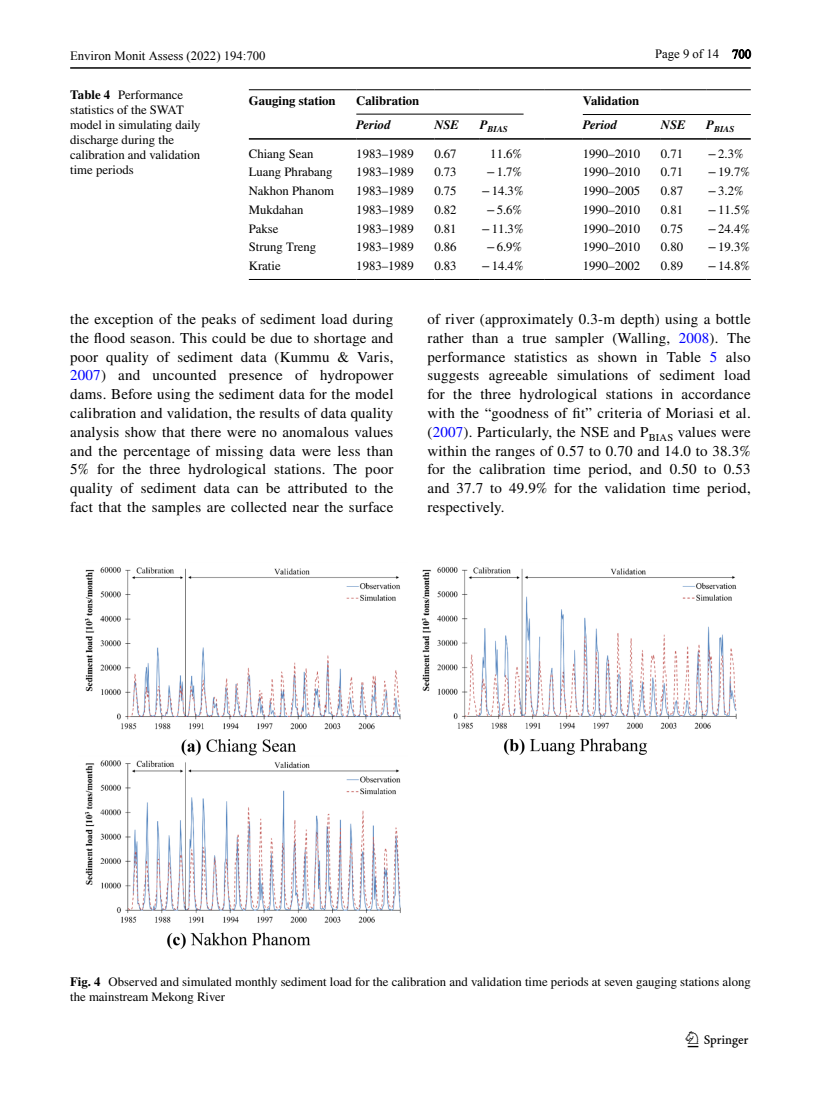
<style>
.page{position:relative;width:821px;height:1106px;background:#fff}
.page>*{position:absolute;margin:0;border:0;box-sizing:border-box;transform-origin:0 0}
.t1{font:22.5px "Springnew Regular 3";color:#000}
.t2{font:15px/18.8px "STIX";letter-spacing:.015em;color:#000;text-align:justify}
.t3{font:12.75px/15px "STIX";color:#000}
.t4{font:12.75px "Times New Roman";color:#000}
.t5{font:700 12.75px "STIX";color:#000}
.t6{font:italic 700 12.75px "STIX";color:#000}
.t7{font:italic 700 8.85px "STIX";color:#000}
.s1{font-weight:700}
.s2{color:#00f}
</style>
<div class="page">
<hr style="left:70px;top:67px;width:680px;height:2px;background:#000">
<hr style="left:249px;top:89px;width:107px;height:1px;background:#000">
<hr style="left:249px;top:138px;width:107px;height:2px;background:#000">
<hr style="left:356px;top:89px;width:78px;height:1px;background:#000">
<hr style="left:434px;top:89px;width:46px;height:1px;background:#000">
<hr style="left:480px;top:89px;width:64px;height:1px;background:#000">
<hr style="left:544px;top:89px;width:39px;height:1px;background:#000">
<hr style="left:583px;top:89px;width:78px;height:1px;background:#000">
<hr style="left:661px;top:89px;width:45px;height:1px;background:#000">
<hr style="left:706px;top:89px;width:44px;height:1px;background:#000">
<hr style="left:356px;top:138px;width:78px;height:2px;background:#000">
<hr style="left:434px;top:138px;width:46px;height:2px;background:#000">
<hr style="left:480px;top:138px;width:64px;height:2px;background:#000">
<hr style="left:544px;top:138px;width:39px;height:2px;background:#000">
<hr style="left:583px;top:138px;width:78px;height:2px;background:#000">
<hr style="left:661px;top:138px;width:45px;height:2px;background:#000">
<hr style="left:706px;top:138px;width:44px;height:2px;background:#000">
<hr style="left:249px;top:279px;width:107px;height:1px;background:#000">
<hr style="left:356px;top:279px;width:78px;height:1px;background:#000">
<hr style="left:434px;top:279px;width:46px;height:1px;background:#000">
<hr style="left:480px;top:279px;width:64px;height:1px;background:#000">
<hr style="left:544px;top:279px;width:39px;height:1px;background:#000">
<hr style="left:583px;top:279px;width:78px;height:1px;background:#000">
<hr style="left:661px;top:279px;width:45px;height:1px;background:#000">
<hr style="left:706px;top:279px;width:44px;height:1px;background:#000">
<hr style="left:356px;top:114px;width:167px;height:1px;background:#000">
<hr style="left:583px;top:114px;width:167px;height:1px;background:#000">
<img style="left:85px;top:566px;width:652px;height:383px">
<p class="t4" style="left:70px;top:51px;width:197px">Environ Monit Assess (2022) 194:700</p>
<p class="t4" style="left:655px;top:49px;width:98px">Page 9 of 14 700</p>
<p class="t3" style="left:70px;top:88px;width:132px"><span class="s1">Table 4</span> Performance statistics of the SWAT model in simulating daily discharge during the calibration and validation time periods</p>
<p class="t5" style="left:249px;top:93px;width:88px">Gauging station</p>
<p class="t5" style="left:356px;top:93px;width:64px">Calibration</p>
<p class="t5" style="left:583px;top:93px;width:58px">Validation</p>
<p class="t6" style="left:356px;top:116px;width:36px">Period</p>
<p class="t6" style="left:434px;top:116px;width:26px">NSE</p>
<p class="t7" style="left:480px;top:123px;width:30px"><sup>P</sup>BIAS</p>
<p class="t6" style="left:583px;top:116px;width:36px">Period</p>
<p class="t6" style="left:661px;top:116px;width:26px">NSE</p>
<p class="t7" style="left:706px;top:123px;width:30px"><sup>P</sup>BIAS</p>
<p class="t3" style="left:249px;top:147px;width:66px">Chiang Sean</p>
<p class="t3" style="left:356px;top:147px;width:59px">1983–1989</p>
<p class="t3" style="left:434px;top:147px;width:24px">0.67</p>
<p class="t3" style="left:490px;top:147px;width:33px">11.6%</p>
<p class="t3" style="left:583px;top:147px;width:59px">1990–2010</p>
<p class="t3" style="left:661px;top:147px;width:24px">0.71</p>
<p class="t3" style="left:708px;top:147px;width:37px">−2.3%</p>
<p class="t3" style="left:249px;top:165px;width:85px">Luang Phrabang</p>
<p class="t3" style="left:356px;top:165px;width:59px">1983–1989</p>
<p class="t3" style="left:434px;top:165px;width:24px">0.73</p>
<p class="t3" style="left:486px;top:165px;width:37px">−1.7%</p>
<p class="t3" style="left:583px;top:165px;width:59px">1990–2010</p>
<p class="t3" style="left:661px;top:165px;width:24px">0.71</p>
<p class="t3" style="left:708px;top:165px;width:44px">−19.7%</p>
<p class="t3" style="left:249px;top:184px;width:87px">Nakhon Phanom</p>
<p class="t3" style="left:356px;top:184px;width:59px">1983–1989</p>
<p class="t3" style="left:434px;top:184px;width:24px">0.75</p>
<p class="t3" style="left:481px;top:184px;width:44px">−14.3%</p>
<p class="t3" style="left:583px;top:184px;width:59px">1990–2005</p>
<p class="t3" style="left:661px;top:184px;width:24px">0.87</p>
<p class="t3" style="left:708px;top:184px;width:37px">−3.2%</p>
<p class="t3" style="left:249px;top:203px;width:56px">Mukdahan</p>
<p class="t3" style="left:356px;top:203px;width:59px">1983–1989</p>
<p class="t3" style="left:434px;top:203px;width:24px">0.82</p>
<p class="t3" style="left:486px;top:203px;width:37px">−5.6%</p>
<p class="t3" style="left:583px;top:203px;width:59px">1990–2010</p>
<p class="t3" style="left:661px;top:203px;width:24px">0.81</p>
<p class="t3" style="left:708px;top:203px;width:44px">−11.5%</p>
<p class="t3" style="left:249px;top:221px;width:31px">Pakse</p>
<p class="t3" style="left:356px;top:221px;width:59px">1983–1989</p>
<p class="t3" style="left:434px;top:221px;width:24px">0.81</p>
<p class="t3" style="left:481px;top:221px;width:44px">−11.3%</p>
<p class="t3" style="left:583px;top:221px;width:59px">1990–2010</p>
<p class="t3" style="left:661px;top:221px;width:24px">0.75</p>
<p class="t3" style="left:708px;top:221px;width:44px">−24.4%</p>
<p class="t3" style="left:249px;top:240px;width:69px">Strung Treng</p>
<p class="t3" style="left:356px;top:240px;width:59px">1983–1989</p>
<p class="t3" style="left:434px;top:240px;width:24px">0.86</p>
<p class="t3" style="left:486px;top:240px;width:37px">−6.9%</p>
<p class="t3" style="left:583px;top:240px;width:59px">1990–2010</p>
<p class="t3" style="left:661px;top:240px;width:24px">0.80</p>
<p class="t3" style="left:708px;top:240px;width:44px">−19.3%</p>
<p class="t3" style="left:249px;top:259px;width:33px">Kratie</p>
<p class="t3" style="left:356px;top:259px;width:59px">1983–1989</p>
<p class="t3" style="left:434px;top:259px;width:24px">0.83</p>
<p class="t3" style="left:481px;top:259px;width:44px">−14.4%</p>
<p class="t3" style="left:583px;top:259px;width:59px">1990–2002</p>
<p class="t3" style="left:661px;top:259px;width:24px">0.89</p>
<p class="t3" style="left:708px;top:259px;width:44px">−14.8%</p>
<p class="t2" style="left:70px;top:311px;width:325px">the exception of the peaks of sediment load during the flood season. This could be due to shortage and poor quality of sediment data (Kummu &amp; Varis, <span class="s2">2007</span>) and uncounted presence of hydropower dams. Before using the sediment data for the model calibration and validation, the results of data quality analysis show that there were no anomalous values and the percentage of missing data were less than 5% for the three hydrological stations. The poor quality of sediment data can be attributed to the fact that the samples are collected near the surface</p>
<p class="t2" style="left:427px;top:311px;width:325px">of river (approximately 0.3-m depth) using a bottle rather than a true sampler (Walling, <span class="s2">2008</span>). The performance statistics as shown in Table <span class="s2">5</span> also suggests agreeable simulations of sediment load for the three hydrological stations in accordance with the “goodness of fit” criteria of Moriasi et al. (<span class="s2">2007</span>). Particularly, the NSE and P<sub>BIAS</sub> values were within the ranges of 0.57 to 0.70 and 14.0 to 38.3% for the calibration time period, and 0.50 to 0.53 and 37.7 to 49.9% for the validation time period, respectively.</p>
<p class="t3" style="left:70px;top:974px;width:682px"><span class="s1">Fig. 4</span> Observed and simulated monthly sediment load for the calibration and validation time periods at seven gauging stations along the mainstream Mekong River</p>
<h1 class="t1" style="left:687px;top:1031px;width:62px">1 3</h1>
</div>
